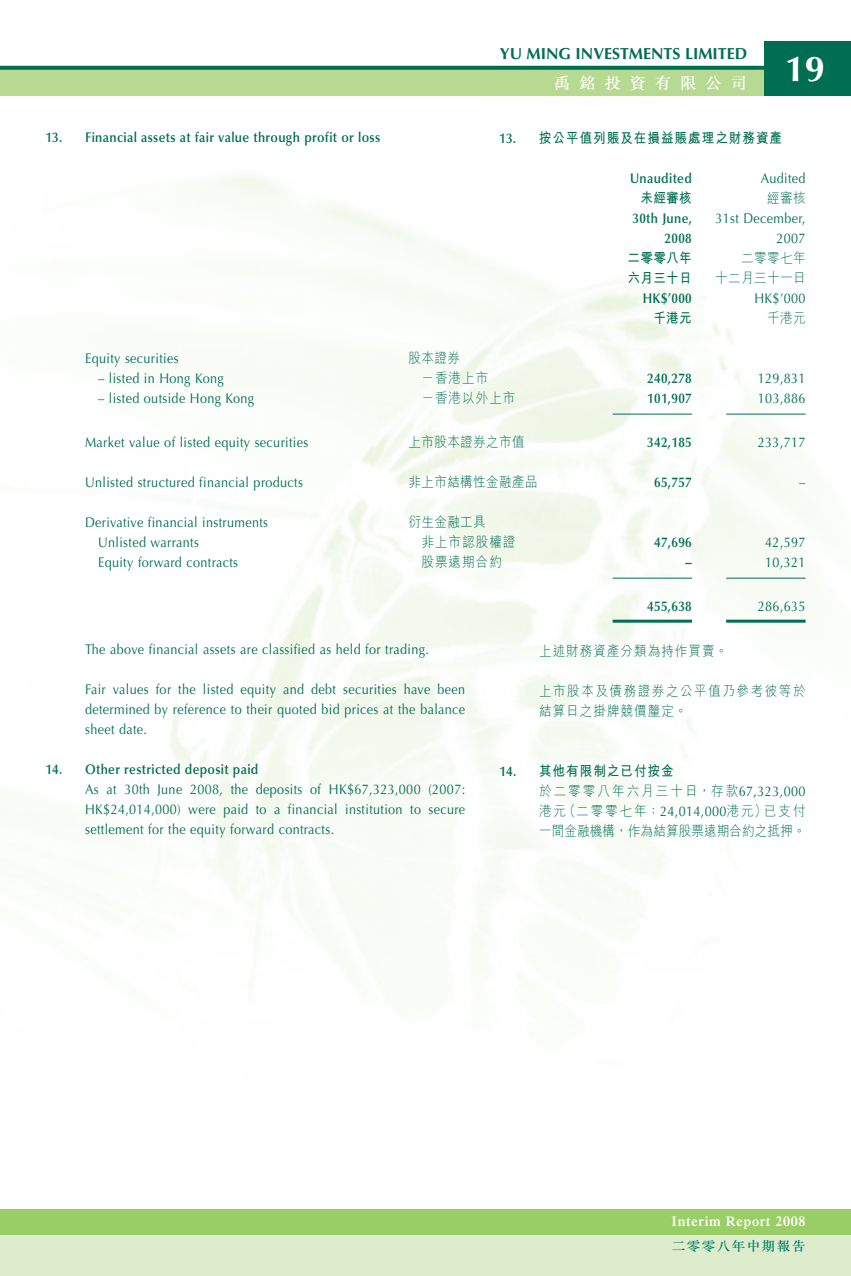
<style>
.page{position:relative;width:851px;height:1276px;background:#fff}
.page>*{position:absolute;margin:0;border:0;box-sizing:border-box;transform-origin:0 0}
.t1{font:700 36px "Optima LT Std";color:#fff}
.t2{font:700 16px "Optima LT Std";color:#006e53}
.t3{font:16px "M Sung HK Medium B5 pc H";letter-spacing:.5em;color:#fff;scale:1.05 1}
.t4{font:14px/20px "Optima LT Std";letter-spacing:.03em;color:#006e53;text-align:justify;scale:.9 1}
.t5{font:600 14px "Optima LT Std";letter-spacing:.025em;color:#006e53;scale:.9 1}
.t6{font:14px/20px "M Hei HK Light B5 pc H";letter-spacing:.08em;color:#006e53;text-align:justify;scale:.9 1}
.t7{font:14px "M Hei HK Bold B5 pc H";letter-spacing:.075em;color:#006e53;scale:.9 1}
.t8{font:14px/20px "M Hei HK Light B5 pc H";letter-spacing:.12em;color:#006e53;scale:.9 1}
.t9{font:14px "M Hei HK Light B5 pc H";letter-spacing:.03em;color:#006e53;scale:.9 1}
.t10{font:600 14px "Times LT Std";letter-spacing:.05em;color:#fff}
.t11{font:13px "M Sung HK Medium B5 pc H";letter-spacing:.1em;color:#007d65;scale:1.05 1}
.s1{font-family:"Optima LT Std";font-weight:600}
.s2{font-family:"Optima LT Std"}
</style>
<div class="page">
<img style="left:27px;top:175px;width:790px;height:775px">
<div style="left:0;top:67px;width:850px;height:29px;background:#b7d991"></div>
<div style="left:764px;top:42px;width:86px;height:54px;background:#006e53"></div>
<div style="left:0;top:1228px;width:850px;height:48px;background:#ddeccd"></div>
<div style="left:0;top:1209px;width:850px;height:26px;background:#99cd65"></div>
<svg style="left:0;top:66px;width:764px;height:4px;background:#097356"></svg>
<hr style="left:612px;top:413px;width:80px;height:1px;background:#006e53">
<hr style="left:726px;top:413px;width:79px;height:1px;background:#006e53">
<hr style="left:612px;top:577px;width:80px;height:1px;background:#006e53">
<hr style="left:726px;top:577px;width:79px;height:1px;background:#006e53">
<hr style="left:612px;top:619px;width:80px;height:3px;background:#006e53">
<hr style="left:726px;top:619px;width:79px;height:3px;background:#006e53">
<p class="t2" style="left:500px;top:47px;width:249px">YU MING INVESTMENTS LIMITED</p>
<p class="t3" style="left:554px;top:77px;width:186px">禹銘投資有限公司</p>
<h1 class="t1" style="left:785px;top:56px;width:42px">19</h1>
<p class="t5" style="left:45px;top:132px;width:373px">13. Financial assets at fair value through profit or loss</p>
<p class="t7" style="left:499px;top:132px;width:316px"><span class="s1">13.</span> 按公平值列賬及在損益賬處理之財務資產</p>
<p class="t5" style="left:630px;top:173px;width:70px">Unaudited</p>
<p class="t4" style="left:760px;top:171px;width:51px">Audited</p>
<p class="t7" style="left:640px;top:192px;width:59px">未經審核</p>
<p class="t6" style="left:767px;top:190px;width:44px">經審核</p>
<p class="t5" style="left:632px;top:213px;width:68px">30th June,</p>
<p class="t4" style="left:715px;top:211px;width:102px">31st December,</p>
<p class="t5" style="left:664px;top:233px;width:32px">2008</p>
<p class="t4" style="left:776px;top:231px;width:34px">2007</p>
<p class="t7" style="left:627px;top:252px;width:73px">二零零八年</p>
<p class="t6" style="left:741px;top:250px;width:73px">二零零七年</p>
<p class="t7" style="left:627px;top:272px;width:73px">六月三十日</p>
<p class="t9" style="left:715px;top:272px;width:102px">十二月三十一日</p>
<p class="t5" style="left:642px;top:293px;width:56px">HK$’000</p>
<p class="t4" style="left:754px;top:291px;width:58px">HK$’000</p>
<p class="t7" style="left:653px;top:312px;width:44px">千港元</p>
<p class="t6" style="left:767px;top:310px;width:44px">千港元</p>
<p class="t4" style="left:85px;top:351px;width:105px">Equity securities</p>
<p class="t6" style="left:408px;top:350px;width:59px">股本證券</p>
<p class="t4" style="left:98px;top:371px;width:141px">– listed in Hong Kong</p>
<p class="t6" style="left:421px;top:370px;width:76px">－香港上市</p>
<p class="t5" style="left:647px;top:373px;width:51px">240,278</p>
<p class="t4" style="left:757px;top:371px;width:54px">129,831</p>
<p class="t4" style="left:98px;top:391px;width:175px">– listed outside Hong Kong</p>
<p class="t6" style="left:421px;top:390px;width:106px">－香港以外上市</p>
<p class="t5" style="left:647px;top:393px;width:51px">101,907</p>
<p class="t4" style="left:757px;top:391px;width:54px">103,886</p>
<p class="t4" style="left:85px;top:435px;width:249px">Market value of listed equity securities</p>
<p class="t9" style="left:408px;top:436px;width:131px">上市股本證券之市值</p>
<p class="t5" style="left:647px;top:437px;width:51px">342,185</p>
<p class="t4" style="left:757px;top:435px;width:54px">233,717</p>
<p class="t4" style="left:85px;top:475px;width:244px">Unlisted structured financial products</p>
<p class="t9" style="left:408px;top:476px;width:145px">非上市結構性金融產品</p>
<p class="t5" style="left:654px;top:477px;width:43px">65,757</p>
<p class="t4" style="left:799px;top:475px;width:9px">–</p>
<p class="t4" style="left:85px;top:515px;width:205px">Derivative financial instruments</p>
<p class="t6" style="left:408px;top:514px;width:87px">衍生金融工具</p>
<p class="t4" style="left:98px;top:535px;width:114px">Unlisted warrants</p>
<p class="t6" style="left:421px;top:534px;width:106px">非上市認股權證</p>
<p class="t5" style="left:654px;top:537px;width:43px">47,696</p>
<p class="t4" style="left:765px;top:535px;width:46px">42,597</p>
<p class="t4" style="left:98px;top:555px;width:157px">Equity forward contracts</p>
<p class="t6" style="left:421px;top:554px;width:91px">股票遠期合約</p>
<p class="t5" style="left:685px;top:557px;width:9px">–</p>
<p class="t4" style="left:765px;top:555px;width:46px">10,321</p>
<p class="t5" style="left:647px;top:601px;width:51px">455,638</p>
<p class="t4" style="left:757px;top:599px;width:54px">286,635</p>
<p class="t4" style="left:85px;top:643px;width:383px">The above financial assets are classified as held for trading.</p>
<p class="t4" style="left:85px;top:683px;width:424px">Fair values for the listed equity and debt securities have been determined by reference to their quoted bid prices at the balance sheet date.</p>
<p class="t5" style="left:45px;top:764px;width:238px">14. Other restricted deposit paid</p>
<p class="t4" style="left:85px;top:783px;width:424px">As at 30th June 2008, the deposits of HK$67,323,000 (2007:<br>HK$24,014,000) were paid to a financial institution to secure settlement for the equity forward contracts.</p>
<p class="t6" style="left:539px;top:642px;width:211px">上述財務資產分類為持作買賣。</p>
<p class="t8" style="left:539px;top:682px;width:297px">上市股本及債務證券之公平值乃參考彼等於結算日之掛牌競價釐定。</p>
<p class="t7" style="left:499px;top:765px;width:195px"><span class="s1">14.</span> 其他有限制之已付按金</p>
<p class="t6" style="left:539px;top:782px;width:297px">於二零零八年六月三十日，存款<span class="s2">67,323,000</span>港元（二零零七年：<span class="s2">24,014,000</span>港元）已支付一間金融機構，作為結算股票遠期合約之抵押。</p>
<p class="t10" style="left:671px;top:1216px;width:135px">Interim Report 2008</p>
<p class="t11" style="left:671px;top:1241px;width:129px">二零零八年中期報告</p>
</div>
